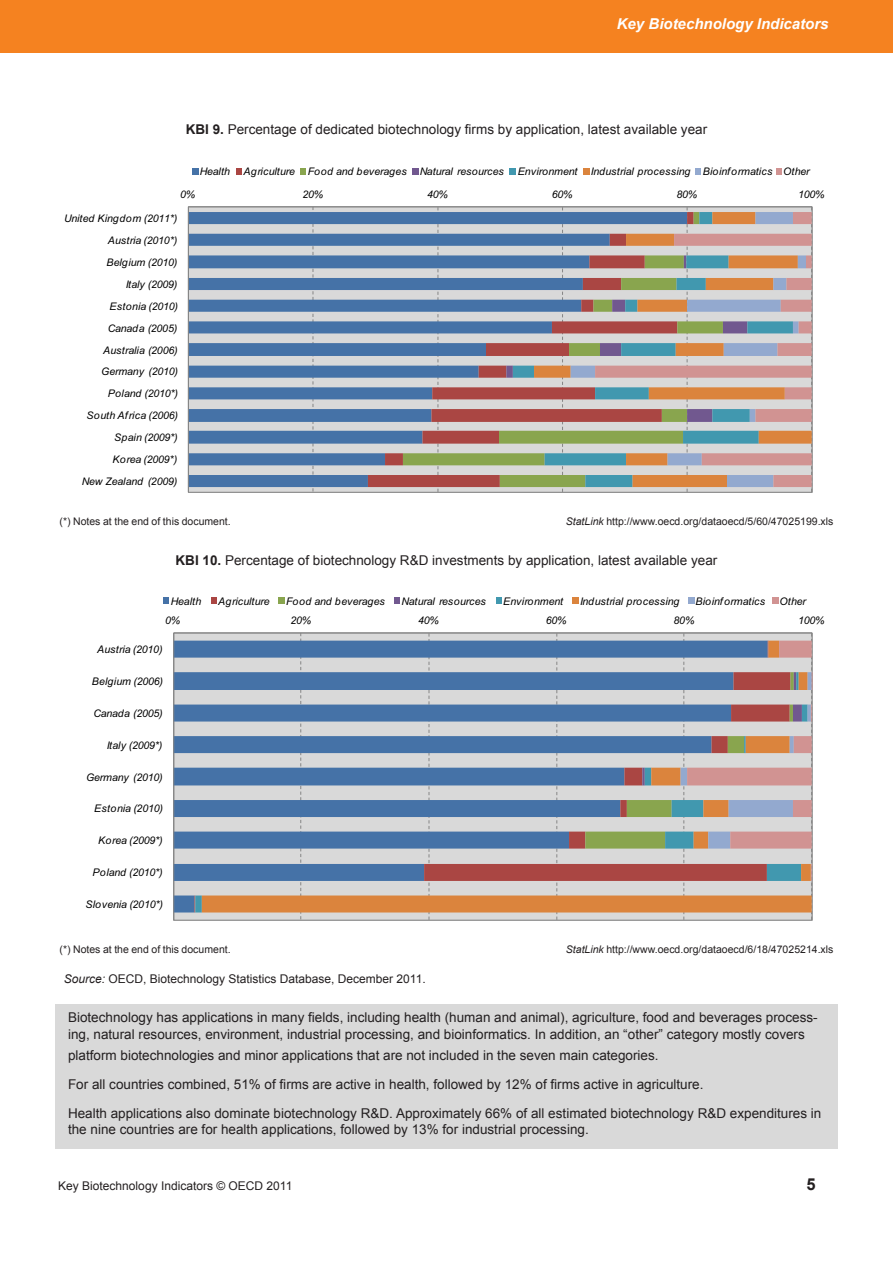
<style>
.page{position:relative;width:893px;height:1263px;background:#fff}
.page>*{position:absolute;margin:0;border:0;box-sizing:border-box;transform-origin:0 0}
.t1{font:700 16.5px "Arial";color:#231f20}
.t2{font:italic 700 15px "Arial";color:#fff}
.Figure_title{font:13.5px/16.2px "Arial";color:#231f20}
.t3{font:12px "Arial";color:#231f20}
.t4{font:italic 10.5px/21.9px "Arial";letter-spacing:-.02em;color:#000;text-align:right}
.t5{font:10.5px "Arial";color:#231f20}
.t6{font:italic 10.5px "Arial";letter-spacing:.01em;color:#000}
.t7{font:italic 10.5px "Arial";letter-spacing:.015em;color:#000}
.s1{font-weight:700}
.s2{font-style:italic}
</style>
<div class="page">
<div style="left:0;top:0;width:893px;height:52px;background:#f58220"></div>
<div style="left:55px;top:1004px;width:783px;height:144px;background:#d9d9d9"></div>
<svg style="left:189px;top:212px;width:179px;height:275px;background:#829cbb"></svg>
<svg style="left:368px;top:212px;width:35px;height:275px;background:#899ab5"></svg>
<svg style="left:403px;top:212px;width:103px;height:275px;background:#9698a7"></svg>
<svg style="left:506px;top:207px;width:241px;height:285px;background:#b9babc"></svg>
<svg style="left:513px;top:212px;width:21px;height:275px;background:#999fa2"></svg>
<svg style="left:534px;top:212px;width:37px;height:275px;background:#9f9c9d"></svg>
<svg style="left:571px;top:212px;width:24px;height:275px;background:#a19fa0"></svg>
<svg style="left:595px;top:212px;width:217px;height:275px;background:#b8aba2"></svg>
<hr style="left:188px;top:206px;width:624px;height:1px;background:#868686">
<hr style="left:188px;top:207px;width:1px;height:285px;background:#868686">
<div style="left:192px;top:168px;width:7px;height:6px;background:#4572a7"></div>
<svg style="left:236px;top:168px;width:6px;height:6px"></svg>
<svg style="left:300px;top:168px;width:6px;height:6px"></svg>
<svg style="left:412px;top:168px;width:6px;height:6px"></svg>
<svg style="left:510px;top:168px;width:6px;height:6px"></svg>
<svg style="left:583px;top:168px;width:6px;height:6px"></svg>
<svg style="left:695px;top:168px;width:6px;height:6px"></svg>
<svg style="left:776px;top:168px;width:5px;height:6px"></svg>
<svg style="left:175px;top:634px;width:410px;height:284px;background:#bdc4cb"></svg>
<svg style="left:300px;top:634px;width:1px;height:284px"></svg>
<svg style="left:429px;top:634px;width:1px;height:284px"></svg>
<svg style="left:556px;top:634px;width:1px;height:284px"></svg>
<svg style="left:174px;top:641px;width:20px;height:271px;background:#849dbb"></svg>
<svg style="left:202px;top:641px;width:383px;height:271px;background:#909eb3"></svg>
<svg style="left:585px;top:633px;width:227px;height:287px;background:#afa5a6"></svg>
<hr style="left:174px;top:632px;width:638px;height:1px;background:#868686">
<hr style="left:173px;top:633px;width:1px;height:287px;background:#868686">
<svg style="left:164px;top:598px;width:5px;height:6px"></svg>
<svg style="left:211px;top:598px;width:5px;height:6px"></svg>
<div style="left:278px;top:598px;width:7px;height:6px;background:#89a54e"></div>
<svg style="left:394px;top:598px;width:6px;height:6px"></svg>
<svg style="left:496px;top:598px;width:5px;height:6px"></svg>
<div style="left:572px;top:598px;width:7px;height:6px;background:#db843d"></div>
<svg style="left:688px;top:598px;width:6px;height:6px"></svg>
<svg style="left:772px;top:598px;width:6px;height:6px"></svg>
<p class="t2" style="left:617px;top:14px;width:213px">Key Biotechnology Indicators</p>
<p class="Figure_title" style="left:186px;top:121px;width:523px"><span class="s1">KBI 9.</span> Percentage of dedicated biotechnology firms by application, latest available year</p>
<p class="t4" style="left:200px;top:160px;width:32px">Health</p>
<p class="t4" style="left:244px;top:160px;width:262px">Agriculture Food and beverages Natural resources</p>
<p class="t4" style="left:518px;top:160px;width:61px">Environment</p>
<p class="t6" style="left:591px;top:164px;width:220px">Industrial processing Bioinformatics Other</p>
<p class="t4" style="left:180px;top:183px;width:17px">0%</p>
<p class="t4" style="left:302px;top:183px;width:22px">20%</p>
<p class="t4" style="left:427px;top:183px;width:22px">40%</p>
<p class="t4" style="left:552px;top:183px;width:22px">60%</p>
<p class="t4" style="left:677px;top:183px;width:22px">80%</p>
<p class="t4" style="left:798px;top:183px;width:28px">100%</p>
<p class="t4" style="left:64px;top:207px;width:116px">United Kingdom (2011*)<br>Austria (2010*)<br>Belgium (2010)<br>Italy (2009)<br>Estonia (2010)<br>Canada (2005)<br>Australia (2006)<br>Germany (2010)<br>Poland (2010*)<br>South Africa (2006)<br>Spain (2009*)<br>Korea (2009*)<br>New Zealand (2009)</p>
<p class="t5" style="left:60px;top:515px;width:173px">(*) Notes at the end of this document.</p>
<p class="t5" style="left:566px;top:515px;width:269px"><span class="s2">StatLink</span> http://www.oecd.org/dataoecd/5/60/47025199.xls</p>
<p class="Figure_title" style="left:176px;top:552px;width:543px"><span class="s1">KBI 10.</span> Percentage of biotechnology R&amp;D investments by application, latest available year</p>
<p class="t4" style="left:171px;top:590px;width:32px">Health</p>
<p class="t6" style="left:218px;top:594px;width:53px">Agriculture</p>
<p class="t4" style="left:286px;top:590px;width:100px">Food and beverages</p>
<p class="t4" style="left:402px;top:590px;width:86px">Natural resources</p>
<p class="t4" style="left:503px;top:590px;width:61px">Environment</p>
<p class="t6" style="left:580px;top:594px;width:101px">Industrial processing</p>
<p class="t7" style="left:695px;top:594px;width:71px">Bioinformatics</p>
<p class="t4" style="left:780px;top:590px;width:28px">Other</p>
<p class="t4" style="left:165px;top:609px;width:17px">0%</p>
<p class="t4" style="left:290px;top:609px;width:22px">20%</p>
<p class="t4" style="left:418px;top:609px;width:22px">40%</p>
<p class="t4" style="left:546px;top:609px;width:22px">60%</p>
<p class="t4" style="left:674px;top:609px;width:22px">80%</p>
<p class="t4" style="left:798px;top:609px;width:28px">100%</p>
<p class="t4" style="left:97px;top:638px;width:67px">Austria (2010)</p>
<p class="t4" style="left:92px;top:670px;width:73px">Belgium (2006)</p>
<p class="t4" style="left:93px;top:702px;width:71px">Canada (2005)</p>
<p class="t4" style="left:107px;top:734px;width:57px">Italy (2009*)</p>
<p class="t4" style="left:86px;top:766px;width:78px">Germany (2010)</p>
<p class="t6" style="left:94px;top:802px;width:70px">Estonia (2010)</p>
<p class="t4" style="left:98px;top:830px;width:66px">Korea (2009*)</p>
<p class="t4" style="left:93px;top:861px;width:72px">Poland (2010*)</p>
<p class="t4" style="left:85px;top:893px;width:79px">Slovenia (2010*)</p>
<p class="t5" style="left:60px;top:942px;width:173px">(*) Notes at the end of this document.</p>
<p class="t5" style="left:566px;top:942px;width:269px"><span class="s2">StatLink</span> http://www.oecd.org/dataoecd/6/18/47025214.xls</p>
<p class="t3" style="left:64px;top:971px;width:363px"><span class="s2">Source:</span> OECD, Biotechnology Statistics Database, December 2011.</p>
<p class="Figure_title" style="left:68px;top:1010px;width:751px">Biotechnology has applications in many fields, including health (human and animal), agriculture, food and beverages process&shy;ing, natural resources, environment, industrial processing, and bioinformatics. In addition, an “other” category mostly covers</p>
<p class="Figure_title" style="left:68px;top:1047px;width:592px">platform biotechnologies and minor applications that are not included in the seven main categories.</p>
<p class="Figure_title" style="left:68px;top:1076px;width:637px">For all countries combined, 51% of firms are active in health, followed by 12% of firms active in agriculture.</p>
<p class="Figure_title" style="left:68px;top:1105px;width:755px">Health applications also dominate biotechnology R&amp;D. Approximately 66% of all estimated biotechnology R&amp;D expenditures in the nine countries are for health applications, followed by 13% for industrial processing.</p>
<p class="t3" style="left:58px;top:1177px;width:236px">Key Biotechnology Indicators © OECD 2011</p>
<p class="t1" style="left:806px;top:1173px;width:11px">5</p>
</div>
